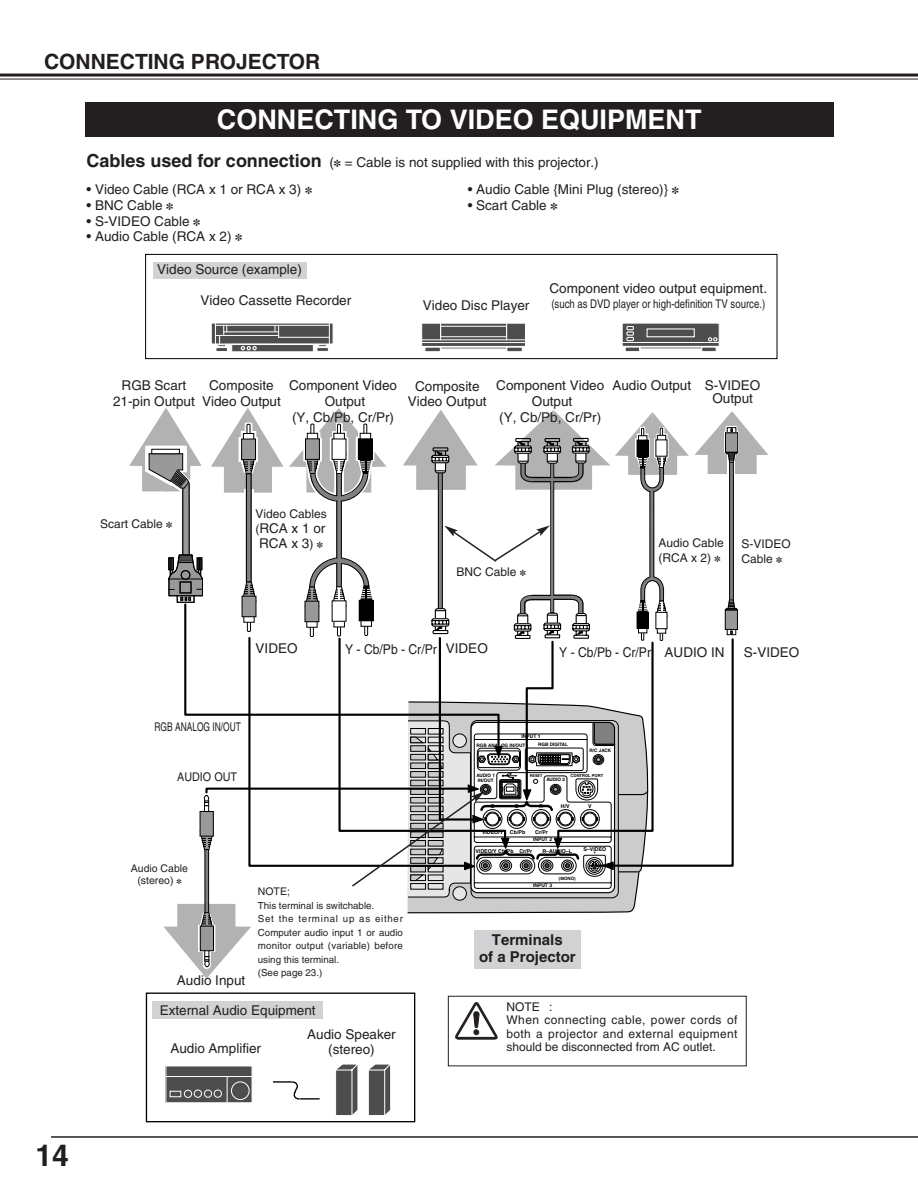
<style>
.page{position:relative;width:918px;height:1188px;background:#fff}
.page>*{position:absolute;margin:0;border:0;box-sizing:border-box;transform-origin:0 0}
.t1{font:700 30px "Helvetica";color:#231f20}
.t2{font:700 27px "Helvetica";color:#fff}
.t3{font:700 21px "Helvetica";color:#231f20}
.t4{font:700 15px/17.2px "Helvetica";color:#231f20;text-align:center}
.t5{font:13.5px/15.8px "Helvetica";color:#231f20;text-align:center}
.t6{font:13.5px "Helvetica";color:#231f20;scale:.9 1}
.t7{font:12px/13.5px "Helvetica";letter-spacing:.025em;color:#231f20}
.t8{font:12px/15px "Helvetica";color:#231f20}
.t9{font:12px "Helvetica";color:#231f20;scale:.8 1}
.t10{font:12px "Helvetica";color:#231f20;scale:.7 1}
.t11{font:12px "Helvetica";color:#231f20;scale:.9 1}
.t12{font:10.5px/12px "Helvetica";color:#231f20;text-align:center}
.t13{font:9.75px/13.5px "Helvetica";color:#231f20}
.t14{font:700 5.25px "Helvetica";color:#000}
.t15{font:700 4.95px "Helvetica";color:#000}
.t16{font:700 4.65px "Helvetica";color:#000}
.t17{font:700 4.5px "Helvetica";color:#000}
.t18{font:700 4.05px "Helvetica";color:#000}
.t19{font:700 3.75px "Helvetica";color:#000}
.s1{font-weight:700;font-size:18px}
.s2{font-size:12px}
</style>
<div class="page">
<hr style="left:0;top:74px;width:918px;height:3px;background:#231f20">
<hr style="left:0;top:79px;width:918px;height:1px;background:#231f20">
<hr style="left:51px;top:1136px;width:867px;height:2px;background:#231f20">
<div style="left:85px;top:102px;width:748px;height:34px;background:#231f20"></div>
<div style="left:166px;top:1066px;width:86px;height:37px;background:#4d4d4d;border:1px solid #fff"></div>
<svg style="left:170px;top:1091px;width:11px;height:6px"></svg>
<div style="left:184px;top:1090px;width:8px;height:8px;background:#4d4d4d;border:1px solid #fff;border-radius:50%"></div>
<div style="left:194px;top:1090px;width:8px;height:8px;background:#4d4d4d;border:1px solid #fff;border-radius:50%"></div>
<div style="left:204px;top:1090px;width:8px;height:8px;background:#4d4d4d;border:1px solid #fff;border-radius:50%"></div>
<div style="left:214px;top:1090px;width:8px;height:8px;background:#4d4d4d;border:1px solid #fff;border-radius:50%"></div>
<div style="left:231px;top:1081px;width:19px;height:19px;background:#4d4d4d;border:1px solid #fff;border-radius:50%"></div>
<hr style="left:166px;top:1076px;width:86px;height:1px;background:#fff">
<svg style="left:227px;top:1077px;width:1px;height:25px"></svg>
<div style="left:146px;top:993px;width:269px;height:129px;border:1px solid #000"></div>
<svg style="left:336px;top:1064px;width:22px;height:51px"></svg>
<svg style="left:368px;top:1064px;width:23px;height:51px"></svg>
<svg style="left:273px;top:1081px;width:46px;height:19px"></svg>
<hr style="left:205px;top:836px;width:4px;height:90px;background:#808080">
<hr style="left:204px;top:842px;width:2px;height:82px;background:#000">
<hr style="left:208px;top:842px;width:1px;height:82px;background:#000">
<svg style="left:163px;top:904px;width:88px;height:75px"></svg>
<svg style="left:407px;top:898px;width:229px;height:16px;background:#bdbdbd"></svg>
<svg style="left:453px;top:886px;width:14px;height:14px"></svg>
<div style="left:474px;top:931px;width:107px;height:38px;background:#d1d2d4"></div>
<div style="left:448px;top:996px;width:299px;height:70px;border:1px solid #231f20"></div>
<div style="left:453px;top:1000px;width:47px;height:43px;background:linear-gradient(to right,#fff,#fff)"></div>
<svg style="left:454px;top:1001px;width:45px;height:38px"></svg>
<div style="left:153px;top:1002px;width:170px;height:17px;background:#d1d2d4"></div>
<svg style="left:129px;top:73px;width:639px;height:825px"></svg>
<h3 class="t3" style="left:44px;top:53px;width:278px">CONNECTING PROJECTOR</h3>
<h2 class="t2" style="left:217px;top:110px;width:486px">CONNECTING TO VIDEO EQUIPMENT</h2>
<p class="t5" style="left:87px;top:156px;width:514px"><span class="s1">Cables used for connection</span> (✽ = Cable is not supplied with this projector.)</p>
<p class="t5" style="left:87px;top:183px;width:227px">• Video Cable (RCA x 1 or RCA x 3) ✽</p>
<p class="t5" style="left:87px;top:198px;width:88px">• BNC Cable ✽</p>
<p class="t5" style="left:87px;top:214px;width:115px">• S-VIDEO Cable ✽</p>
<p class="t5" style="left:87px;top:230px;width:157px">• Audio Cable (RCA x 2) ✽</p>
<p class="t5" style="left:468px;top:183px;width:213px">• Audio Cable {Mini Plug (stereo)} ✽</p>
<p class="t5" style="left:468px;top:198px;width:91px">• Scart Cable ✽</p>
<p class="t5" style="left:157px;top:263px;width:146px">Video Source (example)</p>
<p class="t5" style="left:201px;top:294px;width:152px">Video Cassette Recorder</p>
<p class="t5" style="left:423px;top:299px;width:108px">Video Disc Player</p>
<p class="t5" style="left:550px;top:282px;width:219px">Component video output equipment.</p>
<p class="t9" style="left:551px;top:299px;width:269px">(such as DVD player or high-definition TV source.)</p>
<p class="t5" style="left:415px;top:379px;width:66px">Composite</p>
<p class="t5" style="left:612px;top:378px;width:80px">Audio Output</p>
<p class="t5" style="left:408px;top:395px;width:80px">Video Output</p>
<p class="t5" style="left:202px;top:379px;width:80px">Composite<br>Video Output</p>
<p class="t5" style="left:289px;top:379px;width:110px">Component Video<br>Output<br>(Y, Cb/Pb, Cr/Pr)</p>
<p class="t5" style="left:496px;top:379px;width:110px">Component Video<br>Output<br>(Y, Cb/Pb, Cr/Pr)</p>
<p class="t5" style="left:113px;top:379px;width:83px">RGB Scart<br>21-pin Output</p>
<p class="t5" style="left:705px;top:379px;width:57px;line-height:13.5px">S-VIDEO<br>Output</p>
<p class="t8" style="left:100px;top:517px;width:74px">Scart Cable ✽</p>
<p class="t8" style="left:255px;top:508px;width:73px">Video Cables</p>
<p class="t5" style="left:255px;top:522px;width:71px;line-height:15px;text-align:left"><span class="s2">(</span>RCA x 1 or<br>RCA x 3<span class="s2">)</span> ✽</p>
<p class="t8" style="left:456px;top:565px;width:71px">BNC Cable ✽</p>
<p class="t8" style="left:658px;top:537px;width:67px">Audio Cable (RCA x 2) ✽</p>
<p class="t8" style="left:741px;top:537px;width:51px">S-VIDEO<br>Cable ✽</p>
<p class="t5" style="left:256px;top:642px;width:44px">VIDEO</p>
<p class="t6" style="left:559px;top:647px;width:185px">Y - Cb/Pb - Cr/Pr AUDIO IN</p>
<p class="t5" style="left:744px;top:646px;width:57px">S-VIDEO</p>
<p class="t5" style="left:446px;top:642px;width:44px">VIDEO</p>
<p class="t6" style="left:345px;top:645px;width:103px">Y - Cb/Pb - Cr/Pr</p>
<p class="t10" style="left:155px;top:722px;width:125px">RGB ANALOG IN/OUT</p>
<p class="t11" style="left:177px;top:773px;width:68px">AUDIO OUT</p>
<p class="t12" style="left:131px;top:864px;width:59px">Audio Cable (stereo) ✽</p>
<p class="t5" style="left:177px;top:974px;width:70px">Audio Input</p>
<p class="t12" style="left:258px;top:886px;width:34px">NOTE;</p>
<p class="t13" style="left:258px;top:899px;width:147px">This terminal is switchable.<br>Set the terminal up as either<br>Computer audio input 1 or audio monitor output (variable) before using this terminal.<br>(See page 23.)</p>
<p class="t15" style="left:521px;top:735px;width:21px">INPUT 1</p>
<p class="t16" style="left:476px;top:743px;width:50px">RGB ANALOG IN/OUT</p>
<p class="t16" style="left:538px;top:743px;width:31px">RGB DIGITAL</p>
<p class="t16" style="left:590px;top:749px;width:23px">R/C JACK</p>
<p class="t16" style="left:476px;top:774px;width:20px">AUDIO 1</p>
<p class="t19" style="left:530px;top:775px;width:14px">RESET</p>
<p class="t18" style="left:571px;top:774px;width:34px">CONTROL PORT</p>
<p class="t16" style="left:546px;top:778px;width:20px">AUDIO 2</p>
<p class="t16" style="left:478px;top:779px;width:17px">IN/OUT</p>
<p class="t14" style="left:491px;top:804px;width:6px">G</p>
<p class="t14" style="left:515px;top:804px;width:5px">B</p>
<p class="t14" style="left:539px;top:804px;width:5px">R</p>
<p class="t14" style="left:561px;top:804px;width:10px">H/V</p>
<p class="t14" style="left:588px;top:804px;width:5px">V</p>
<p class="t14" style="left:482px;top:831px;width:45px">VIDEO/Y Cb/Pb</p>
<p class="t14" style="left:535px;top:831px;width:14px">Cr/Pr</p>
<p class="t15" style="left:533px;top:838px;width:21px">INPUT 2</p>
<p class="t14" style="left:475px;top:849px;width:58px">VIDEO/Y Cb/Pb Cr/Pr</p>
<p class="t14" style="left:542px;top:849px;width:31px">R–AUDIO–L</p>
<p class="t14" style="left:583px;top:847px;width:24px">S–VIDEO</p>
<p class="t17" style="left:559px;top:877px;width:18px">(MONO)</p>
<p class="t15" style="left:533px;top:884px;width:21px">INPUT 3</p>
<p class="t4" style="left:479px;top:933px;width:98px">Terminals<br>of a Projector</p>
<h1 class="t1" style="left:36px;top:1145px;width:35px">14</h1>
<p class="t5" style="left:160px;top:1003px;width:158px">External Audio Equipment</p>
<p class="t5" style="left:307px;top:1027px;width:90px">Audio Speaker</p>
<p class="t5" style="left:170px;top:1042px;width:92px">Audio Amplifier</p>
<p class="t5" style="left:328px;top:1042px;width:48px">(stereo)</p>
<p class="t7" style="left:507px;top:1001px;width:232px">NOTE :<br>When connecting cable, power cords of both a projector and external equipment should be disconnected from AC outlet.</p>
</div>
